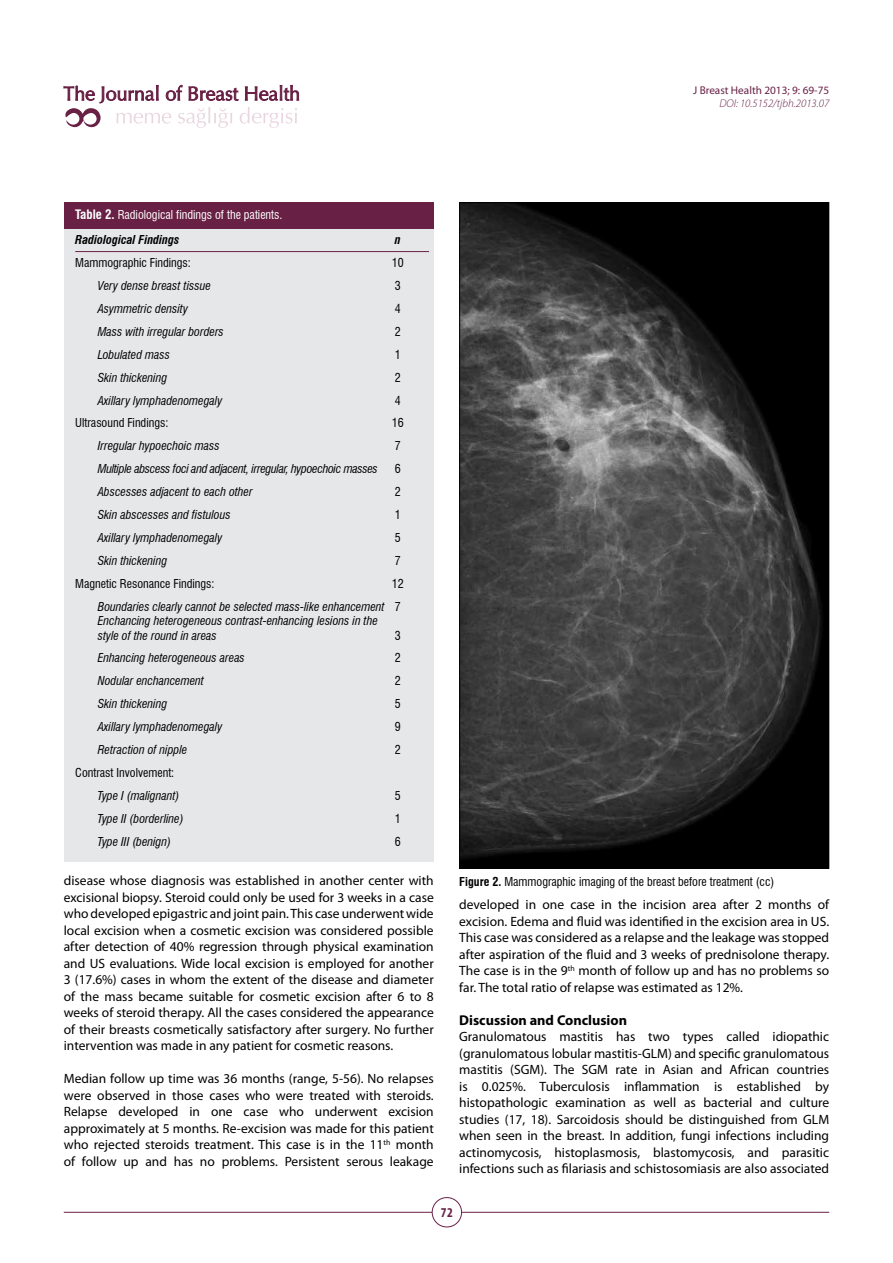
<style>
.page{position:relative;width:893px;height:1263px;background:#fff}
.page>*{position:absolute;margin:0;border:0;box-sizing:border-box;transform-origin:0 0}
.t1{font:700 14.25px "Myriad Pro";color:#000}
.t2{font:13.5px/16.5px "Myriad Pro";color:#000;text-align:justify}
.t3{font:700 condensed 13.5px "Myriad Pro";color:#692045}
.t4{font:italic condensed 12px/23px "Swiss 721 BT";color:#000;text-align:right}
.t5{font:condensed 12px "Swiss 721 BT";color:#000}
.t6{font:condensed 12px/25px "Swiss 721 BT";color:#fff}
.t7{font:italic condensed 12px "Swiss 721 BT";letter-spacing:-.025em;color:#000}
.t8{font:italic 700 condensed 12px "Swiss 721 BT";color:#000}
.t9{font:11.25px "Myriad Pro";color:#692045}
.t10{font:italic 300 11.25px "Myriad Pro";color:#692045}
.s1{font-weight:700;font-size:12.75px}
.s2{font-weight:700;font-style:italic;color:#000}
.s3{font-style:normal}
.s4{font-weight:700}
</style>
<div class="page">
<hr style="left:64px;top:1212px;width:368px;height:1px;background:#692045">
<hr style="left:461px;top:1212px;width:368px;height:1px;background:#692045">
<div style="left:432px;top:1197px;width:30px;height:30px;border:1px solid #692045;border-radius:50%"></div>
<svg style="left:63px;top:85px;width:236px;height:43px"></svg>
<div style="left:64px;top:225px;width:370px;height:637px;background:#e6e7e8"></div>
<div style="left:64px;top:202px;width:370px;height:27px;background:#692045"></div>
<hr style="left:75px;top:251px;width:354px;height:1px;background:#692045">
<img style="left:461px;top:204px;width:366px;height:663px">
<p class="t9" style="left:693px;top:83px;width:138px">J Breast Health 2013; 9: 69-75</p>
<p class="t10" style="left:719px;top:97px;width:111px">DOI: 10.5152/tjbh.2013.07</p>
<p class="t6" style="left:75px;top:202px;width:209px"><span class="s1">Table 2.</span> Radiological findings of the patients.<br><span class="s2">Radiological Findings</span></p>
<p class="t8" style="left:395px;top:233px;width:7px">n</p>
<p class="t5" style="left:75px;top:255px;width:117px">Mammographic Findings:</p>
<p class="t5" style="left:392px;top:255px;width:13px">10</p>
<p class="t4" style="left:98px;top:274px;width:115px">Very dense breast tissue</p>
<p class="t5" style="left:395px;top:278px;width:7px">3</p>
<p class="t4" style="left:98px;top:297px;width:92px">Asymmetric density</p>
<p class="t5" style="left:395px;top:301px;width:7px">4</p>
<p class="t4" style="left:98px;top:320px;width:128px">Mass with irregular borders</p>
<p class="t5" style="left:395px;top:324px;width:7px">2</p>
<p class="t4" style="left:98px;top:343px;width:74px">Lobulated mass</p>
<p class="t5" style="left:395px;top:347px;width:7px">1</p>
<p class="t4" style="left:98px;top:366px;width:71px">Skin thickening</p>
<p class="t5" style="left:395px;top:370px;width:7px">2</p>
<p class="t4" style="left:98px;top:389px;width:126px">Axillary lymphadenomegaly</p>
<p class="t5" style="left:395px;top:393px;width:7px">4</p>
<p class="t5" style="left:75px;top:416px;width:95px">Ultrasound Findings:</p>
<p class="t5" style="left:392px;top:416px;width:13px">16</p>
<p class="t4" style="left:98px;top:434px;width:123px">Irregular hypoechoic mass</p>
<p class="t5" style="left:395px;top:439px;width:7px">7</p>
<p class="t7" style="left:98px;top:462px;width:282px">Multiple abscess foci and adjacent, irregular, hypoechoic masses</p>
<p class="t5" style="left:395px;top:462px;width:7px">6</p>
<p class="t4" style="left:98px;top:480px;width:156px">Abscesses adjacent to each other</p>
<p class="t5" style="left:395px;top:485px;width:7px">2</p>
<p class="t4" style="left:98px;top:503px;width:134px">Skin abscesses and fistulous</p>
<p class="t5" style="left:395px;top:507px;width:7px">1</p>
<p class="t4" style="left:98px;top:526px;width:126px">Axillary lymphadenomegaly</p>
<p class="t5" style="left:395px;top:530px;width:7px">5</p>
<p class="t4" style="left:98px;top:549px;width:71px">Skin thickening</p>
<p class="t5" style="left:395px;top:553px;width:7px">7</p>
<p class="t5" style="left:75px;top:576px;width:141px">Magnetic Resonance Findings:</p>
<p class="t4" style="left:98px;top:572px;width:307px"><span class="s3">12<br></span>Boundaries clearly cannot be selected mass-like enhancement <span class="s3">7</span></p>
<p class="t4" style="left:98px;top:613px;width:282px;line-height:14.4px;text-align:left">Enchancing heterogeneous contrast-enhancing lesions in the style of the round in areas</p>
<p class="t5" style="left:395px;top:628px;width:7px">3</p>
<p class="t4" style="left:98px;top:647px;width:149px">Enhancing heterogeneous areas</p>
<p class="t5" style="left:395px;top:651px;width:7px">2</p>
<p class="t4" style="left:98px;top:669px;width:108px">Nodular enchancement</p>
<p class="t5" style="left:395px;top:674px;width:7px">2</p>
<p class="t4" style="left:98px;top:692px;width:71px">Skin thickening</p>
<p class="t5" style="left:395px;top:697px;width:7px">5</p>
<p class="t4" style="left:98px;top:715px;width:126px">Axillary lymphadenomegaly</p>
<p class="t5" style="left:395px;top:720px;width:7px">9</p>
<p class="t4" style="left:98px;top:738px;width:91px">Retraction of nipple</p>
<p class="t5" style="left:395px;top:742px;width:7px">2</p>
<p class="t5" style="left:75px;top:765px;width:101px">Contrast Involvement:</p>
<p class="t4" style="left:98px;top:784px;width:83px">Type I (malignant)</p>
<p class="t5" style="left:395px;top:788px;width:7px">5</p>
<p class="t4" style="left:98px;top:807px;width:87px">Type II (borderline)</p>
<p class="t5" style="left:395px;top:811px;width:7px">1</p>
<p class="t4" style="left:98px;top:830px;width:75px">Type III (benign)</p>
<p class="t5" style="left:395px;top:834px;width:7px">6</p>
<p class="t2" style="left:64px;top:872px;width:372px">disease whose diagnosis was established in another center with excisional biopsy. Steroid could only be used for 3 weeks in a case who developed epigastric and joint pain. This case underwent wide local excision when a cosmetic excision was considered possible after detection of 40% regression through physical examination and US evaluations. Wide local excision is employed for another 3 (17.6%) cases in whom the extent of the disease and diameter of the mass became suitable for cosmetic excision after 6 to 8 weeks of steroid therapy. All the cases considered the appearance of their breasts cosmetically satisfactory after surgery. No further intervention was made in any patient for cosmetic reasons.</p>
<p class="t2" style="left:64px;top:1070px;width:372px">Median follow up time was 36 months (range, 5-56). No relapses were observed in those cases who were treated with steroids.<br>Relapse developed in one case who underwent excision approximately at 5 months. Re-excision was made for this patient who rejected steroids treatment. This case is in the 11<sup>th</sup> month of follow up and has no problems. Persistent serous leakage</p>
<p class="t5" style="left:459px;top:875px;width:317px"><span class="s4">Figure 2.</span> Mammographic imaging of the breast before treatment (cc)</p>
<p class="t2" style="left:459px;top:896px;width:371px">developed in one case in the incision area after 2 months of excision. Edema and fluid was identified in the excision area in US.<br>This case was considered as a relapse and the leakage was stopped after aspiration of the fluid and 3 weeks of prednisolone therapy.<br>The case is in the 9<sup>th</sup> month of follow up and has no problems so far. The total ratio of relapse was estimated as 12%.</p>
<p class="t1" style="left:459px;top:1010px;width:169px">Discussion and Conclusion</p>
<p class="t2" style="left:459px;top:1028px;width:371px">Granulomatous mastitis has two types called idiopathic (granulomatous lobular mastitis-GLM) and specific granulomatous mastitis (SGM). The SGM rate in Asian and African countries is 0.025%. Tuberculosis inflammation is established by histopathologic examination as well as bacterial and culture studies (17, 18). Sarcoidosis should be distinguished from GLM when seen in the breast. In addition, fungi infections including actinomycosis, histoplasmosis, blastomycosis, and parasitic infections such as filariasis and schistosomiasis are also associated</p>
<p class="t3" style="left:441px;top:1204px;width:13px">72</p>
</div>
